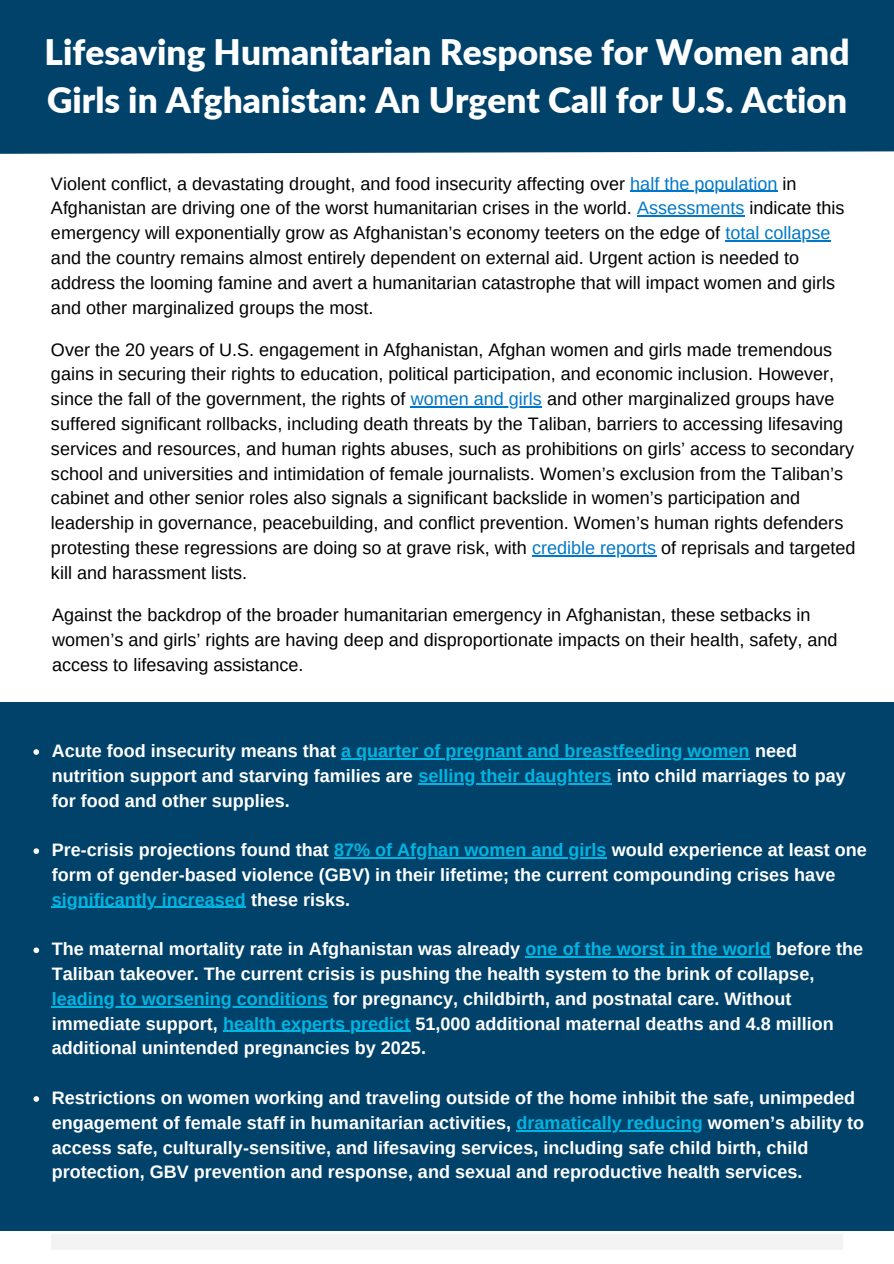
<style>
.page{position:relative;width:894px;height:1264px;background:#fff}
.page>*{position:absolute;margin:0;border:0;box-sizing:border-box;transform-origin:0 0}
.t1{font:900 35.25px/48.4px "Lato";color:#fff}
.t2{font:18px/24.8px "Arimo";color:#000}
.t3{font:700 18px/24.8px "Arimo";color:#fff}
.s1{color:#0077c8}
.s2{color:#00b5e2}
</style>
<div class="page">
<div style="left:0;top:0;width:893px;height:154px;background:#01426a"></div>
<div style="left:51px;top:1234px;width:791px;height:15px;background:#f3f3f3"></div>
<hr style="left:630px;top:191px;width:147px;height:1px;background:#0077c8">
<hr style="left:637px;top:216px;width:107px;height:1px;background:#0077c8">
<hr style="left:725px;top:240px;width:105px;height:1px;background:#0077c8">
<hr style="left:410px;top:406px;width:132px;height:1px;background:#0077c8">
<hr style="left:532px;top:555px;width:124px;height:1px;background:#0077c8">
<div style="left:0;top:702px;width:893px;height:528px;background:#01426a"></div>
<svg style="left:33px;top:749px;width:6px;height:5px"></svg>
<svg style="left:341px;top:758px;width:15px;height:1px"></svg>
<hr style="left:356px;top:758px;width:393px;height:1px;background:#00b5e2">
<hr style="left:418px;top:783px;width:193px;height:1px;background:#00b5e2">
<svg style="left:33px;top:848px;width:6px;height:6px"></svg>
<hr style="left:334px;top:857px;width:272px;height:1px;background:#00b5e2">
<hr style="left:52px;top:906px;width:194px;height:2px;background:#00b5e2">
<svg style="left:33px;top:947px;width:6px;height:6px"></svg>
<hr style="left:525px;top:956px;width:245px;height:1px;background:#00b5e2">
<hr style="left:52px;top:1006px;width:276px;height:1px;background:#00b5e2">
<hr style="left:223px;top:1030px;width:187px;height:1px;background:#00b5e2">
<svg style="left:33px;top:1096px;width:6px;height:5px"></svg>
<hr style="left:516px;top:1129px;width:186px;height:2px;background:#00b5e2">
<p class="t1" style="left:45px;top:27px;width:806px">Lifesaving Humanitarian Response for Women and<br>Girls in Afghanistan: An Urgent Call for U.S. Action</p>
<p class="t2" style="left:51px;top:171px;width:794px">Violent conflict, a devastating drought, and food insecurity affecting over <span class="s1">half the population</span> in Afghanistan are driving one of the worst humanitarian crises in the world. <span class="s1">Assessments</span> indicate this emergency will exponentially grow as Afghanistan’s economy teeters on the edge of <span class="s1">total collapse </span>and the country remains almost entirely dependent on external aid. Urgent action is needed to address the looming famine and avert a humanitarian catastrophe that will impact women and girls and other marginalized groups the most.</p>
<p class="t2" style="left:51px;top:337px;width:805px">Over the 20 years of U.S. engagement in Afghanistan, Afghan women and girls made tremendous gains in securing their rights to education, political participation, and economic inclusion. However, since the fall of the government, the rights of <span class="s1">women and girls</span> and other marginalized groups have suffered significant rollbacks, including death threats by the Taliban, barriers to accessing lifesaving services and resources, and human rights abuses, such as prohibitions on girls’ access to secondary school and universities and intimidation of female journalists. Women’s exclusion from the Taliban’s cabinet and other senior roles also signals a significant backslide in women’s participation and leadership in governance, peacebuilding, and conflict prevention. Women’s human rights defenders protesting these regressions are doing so at grave risk, with <span class="s1">credible reports</span> of reprisals and targeted kill and harassment lists.</p>
<p class="t2" style="left:52px;top:602px;width:786px">Against the backdrop of the broader humanitarian emergency in Afghanistan, these setbacks in women’s and girls’ rights are having deep and disproportionate impacts on their health, safety, and access to lifesaving assistance.</p>
<p class="t3" style="left:52px;top:738px;width:795px">Acute food insecurity means that <span class="s2">a quarter of pregnant and breastfeeding women</span> need nutrition support and starving families are <span class="s2">selling their daughters</span> into child marriages to pay for food and other supplies.</p>
<p class="t3" style="left:52px;top:837px;width:816px">Pre-crisis projections found that <span class="s2">87% of Afghan women and girls</span> would experience at least one form of gender-based violence (GBV) in their lifetime; the current compounding crises have <span class="s2">significantly increased</span> these risks.</p>
<p class="t3" style="left:52px;top:936px;width:812px">The maternal mortality rate in Afghanistan was already <span class="s2">one of the worst in the world</span> before the Taliban takeover. The current crisis is pushing the health system to the brink of collapse, <span class="s2">leading to worsening conditions</span> for pregnancy, childbirth, and postnatal care. Without immediate support, <span class="s2">health experts predict</span> 51,000 additional maternal deaths and 4.8 million additional unintended pregnancies by 2025.</p>
<p class="t3" style="left:52px;top:1085px;width:813px">Restrictions on women working and traveling outside of the home inhibit the safe, unimpeded engagement of female staff in humanitarian activities, <span class="s2">dramatically reducing</span> women’s ability to access safe, culturally-sensitive, and lifesaving services, including safe child birth, child protection, GBV prevention and response, and sexual and reproductive health services.</p>
</div>
